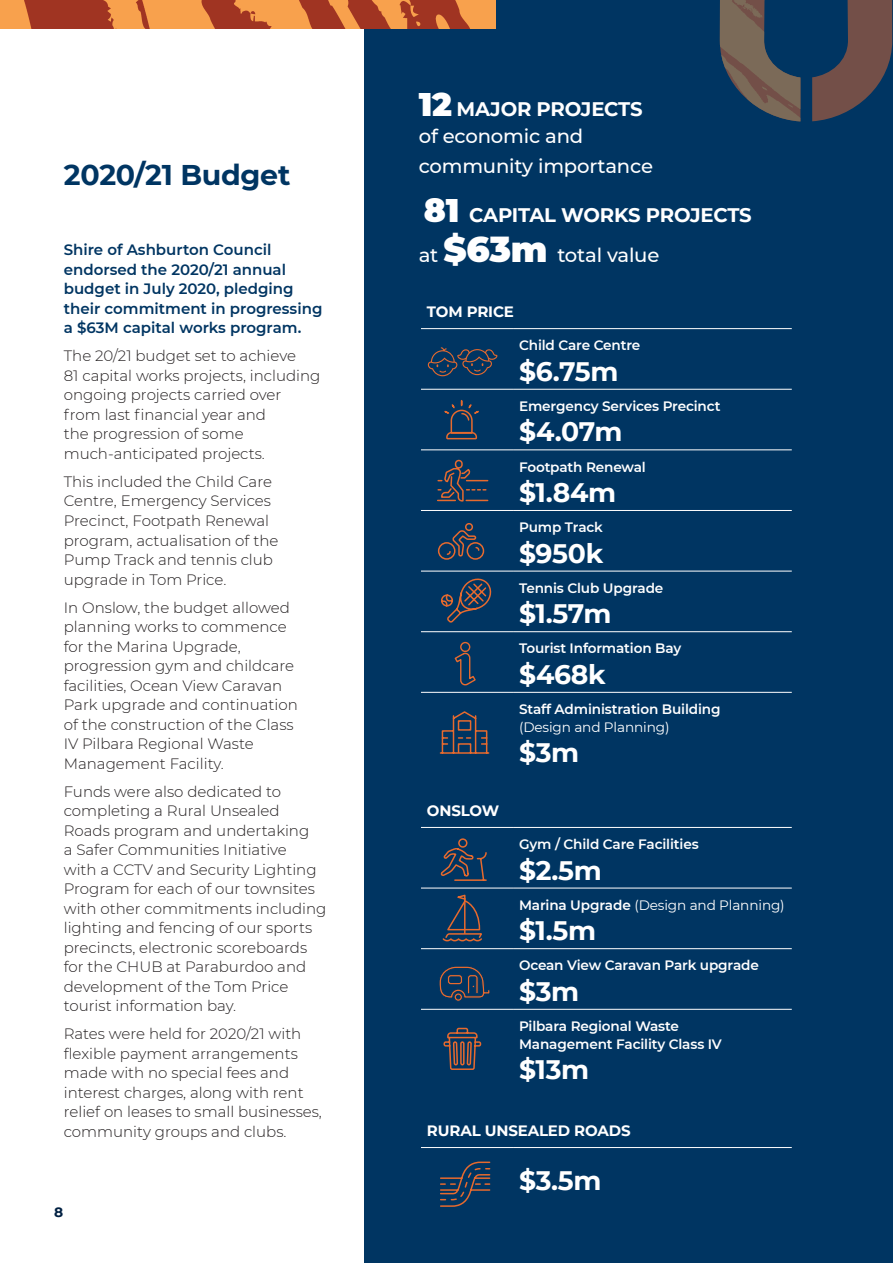
<style>
.page{position:relative;width:893px;height:1263px;background:#fff}
.page>*{position:absolute;margin:0;border:0;box-sizing:border-box;transform-origin:0 0}
.t1{font:700 28.5px "Montserrat";letter-spacing:-.01em;color:#003562}
.Body_Copy{font:700 26.7px "Montserrat";letter-spacing:-.01em;color:#fff}
.Body_Copy-2{font:700 19.65px/27px "Montserrat";letter-spacing:-.01em;color:#fff}
.Body_Copy-3{font:500 19.65px "Montserrat";letter-spacing:-.01em;color:#fff}
.Body_copy{font:300 15px/19.5px "Montserrat";color:#231f20}
.Body_copy-2{font:600 15px/19.5px "Montserrat";color:#003562}
.Body_Copy-4{font:700 15px "Montserrat";letter-spacing:-.01em;color:#fff}
.Body_Copy-5{font:600 13.65px/18px "Montserrat";letter-spacing:-.01em;color:#fff}
.Body_Copy-6{font:13.65px "Montserrat";letter-spacing:-.01em;color:#fff}
.t2{font:700 13.5px "Montserrat";color:#002042}
.s1{font-weight:900;font-size:32.7px}
.s2{font-weight:500}
.s3{font-weight:900;font-size:35.25px}
.s4{font-weight:600}
</style>
<div class="page">
<div style="left:364px;top:0;width:529px;height:1263px;background:#003562"></div>
<hr style="left:421px;top:328px;width:92px;height:1px;background:#fff">
<hr style="left:513px;top:328px;width:279px;height:1px;background:#fff">
<hr style="left:421px;top:389px;width:92px;height:1px;background:#fff">
<hr style="left:513px;top:389px;width:279px;height:1px;background:#fff">
<hr style="left:421px;top:450px;width:92px;height:1px;background:#fff">
<hr style="left:513px;top:450px;width:279px;height:1px;background:#fff">
<hr style="left:421px;top:510px;width:92px;height:1px;background:#fff">
<hr style="left:513px;top:510px;width:279px;height:1px;background:#fff">
<hr style="left:421px;top:571px;width:92px;height:1px;background:#fff">
<hr style="left:513px;top:571px;width:279px;height:1px;background:#fff">
<hr style="left:421px;top:631px;width:92px;height:1px;background:#fff">
<hr style="left:513px;top:631px;width:279px;height:1px;background:#fff">
<hr style="left:421px;top:692px;width:92px;height:1px;background:#fff">
<hr style="left:513px;top:692px;width:279px;height:1px;background:#fff">
<hr style="left:421px;top:827px;width:92px;height:1px;background:#fff">
<hr style="left:513px;top:827px;width:279px;height:1px;background:#fff">
<hr style="left:421px;top:888px;width:92px;height:1px;background:#fff">
<hr style="left:513px;top:888px;width:279px;height:1px;background:#fff">
<hr style="left:421px;top:948px;width:92px;height:1px;background:#fff">
<hr style="left:513px;top:948px;width:279px;height:1px;background:#fff">
<hr style="left:421px;top:1009px;width:92px;height:1px;background:#fff">
<hr style="left:513px;top:1009px;width:279px;height:1px;background:#fff">
<hr style="left:421px;top:1147px;width:92px;height:1px;background:#fff">
<hr style="left:513px;top:1147px;width:279px;height:1px;background:#fff">
<svg style="left:441px;top:578px;width:51px;height:45px"></svg>
<svg style="left:439px;top:711px;width:51px;height:43px"></svg>
<svg style="left:437px;top:459px;width:52px;height:43px"></svg>
<svg style="left:428px;top:347px;width:70px;height:29px"></svg>
<svg style="left:444px;top:400px;width:35px;height:40px"></svg>
<div style="left:460px;top:642px;width:10px;height:10px;border:1px solid #e76a2e;border-radius:50%"></div>
<svg style="left:454px;top:651px;width:22px;height:35px"></svg>
<div style="left:438px;top:542px;width:17px;height:18px;border:2px solid #e76a2e;border-radius:50%"></div>
<div style="left:467px;top:542px;width:17px;height:18px;border:2px solid #e76a2e;border-radius:50%"></div>
<div style="left:465px;top:523px;width:8px;height:8px;border:2px solid #e76a2e;border-radius:50%"></div>
<svg style="left:446px;top:528px;width:34px;height:29px"></svg>
<svg style="left:441px;top:838px;width:46px;height:43px"></svg>
<svg style="left:442px;top:894px;width:40px;height:48px"></svg>
<svg style="left:439px;top:966px;width:51px;height:104px"></svg>
<img style="left:0;top:0;width:495px;height:28px">
<svg style="left:440px;top:1161px;width:51px;height:46px"></svg>
<svg style="left:720px;top:0;width:81px;height:121px"></svg>
<svg style="left:812px;top:0;width:80px;height:121px"></svg>
<h2 class="t1" style="left:64px;top:154px;width:228px">2020/21 Budget</h2>
<p class="Body_copy-2" style="left:64px;top:240px;width:260px">Shire of Ashburton Council endorsed the 2020/21 annual budget in July 2020, pledging their commitment in progressing a $63M capital works program.</p>
<p class="Body_copy" style="left:64px;top:346px;width:258px">The 20/21 budget set to achieve<br>81 capital works projects, including ongoing projects carried over from last financial year and<br>the progression of some much-anticipated projects.</p>
<p class="Body_copy" style="left:64px;top:471px;width:216px">This included the Child Care<br>Centre, Emergency Services<br>Precinct, Footpath Renewal program, actualisation of the<br>Pump Track and tennis club upgrade in Tom Price.</p>
<p class="Body_copy" style="left:64px;top:597px;width:236px">In Onslow, the budget allowed planning works to commence for the Marina Upgrade, progression gym and childcare facilities, Ocean View Caravan<br>Park upgrade and continuation of the construction of the Class<br>IV Pilbara Regional Waste<br>Management Facility.</p>
<p class="Body_copy" style="left:64px;top:781px;width:264px">Funds were also dedicated to completing a Rural Unsealed<br>Roads program and undertaking<br>a Safer Communities Initiative<br>with a CCTV and Security Lighting<br>Program for each of our townsites with other commitments including lighting and fencing of our sports precincts, electronic scoreboards for the CHUB at Paraburdoo and development of the Tom Price tourist information bay.</p>
<p class="Body_copy" style="left:64px;top:1023px;width:260px">Rates were held for 2020/21 with flexible payment arrangements made with no special fees and interest charges, along with rent relief on leases to small businesses, community groups and clubs.</p>
<p class="t2" style="left:54px;top:1203px;width:11px">8</p>
<p class="Body_Copy-2" style="left:419px;top:94px;width:225px"><span class="s1">12</span> MAJOR PROJECTS <span class="s2">of economic and</span></p>
<p class="Body_Copy-3" style="left:419px;top:152px;width:236px">community importance</p>
<p class="Body_Copy-2" style="left:419px;top:195px;width:335px;line-height:39.3px"><span class="s1">81</span> CAPITAL WORKS PROJECTS <span class="s2">at</span> <span class="s3">$63m</span> <span class="s2">total value</span></p>
<p class="Body_Copy-4" style="left:427px;top:301px;width:88px">TOM PRICE</p>
<p class="Body_Copy-4" style="left:427px;top:799px;width:74px">ONSLOW</p>
<p class="Body_Copy-5" style="left:519px;top:336px;width:123px">Child Care Centre</p>
<p class="Body_Copy" style="left:519px;top:352px;width:101px">$6.75m</p>
<p class="Body_Copy-5" style="left:519px;top:396px;width:203px">Emergency Services Precinct</p>
<p class="Body_Copy" style="left:519px;top:413px;width:105px">$4.07m</p>
<p class="Body_Copy-5" style="left:519px;top:457px;width:128px">Footpath Renewal</p>
<p class="Body_Copy" style="left:519px;top:473px;width:99px">$1.84m</p>
<p class="Body_Copy-5" style="left:519px;top:518px;width:85px">Pump Track</p>
<p class="Body_Copy" style="left:519px;top:534px;width:86px">$950k</p>
<p class="Body_Copy-5" style="left:519px;top:578px;width:146px">Tennis Club Upgrade</p>
<p class="Body_Copy" style="left:519px;top:594px;width:94px">$1.57m</p>
<p class="Body_Copy-5" style="left:519px;top:639px;width:164px">Tourist Information Bay</p>
<p class="Body_Copy" style="left:519px;top:655px;width:88px">$468k</p>
<p class="Body_Copy-5" style="left:519px;top:699px;width:203px">Staff Administration Building</p>
<p class="Body_Copy-6" style="left:519px;top:717px;width:152px">(Design and Planning)</p>
<p class="Body_Copy" style="left:519px;top:733px;width:62px">$3m</p>
<p class="Body_Copy-5" style="left:519px;top:835px;width:181px">Gym / Child Care Facilities</p>
<p class="Body_Copy" style="left:519px;top:851px;width:84px">$2.5m</p>
<p class="Body_Copy-6" style="left:519px;top:895px;width:267px"><span class="s4">Marina Upgrade</span> (Design and Planning)</p>
<p class="Body_Copy" style="left:519px;top:911px;width:79px">$1.5m</p>
<p class="Body_Copy-5" style="left:519px;top:956px;width:241px">Ocean View Caravan Park upgrade</p>
<p class="Body_Copy" style="left:519px;top:972px;width:62px">$3m</p>
<p class="Body_Copy-5" style="left:519px;top:1016px;width:204px">Pilbara Regional Waste<br>Management Facility Class IV</p>
<p class="Body_Copy" style="left:519px;top:1051px;width:72px">$13m</p>
<p class="Body_Copy-4" style="left:427px;top:1120px;width:205px">RURAL UNSEALED ROADS</p>
<p class="Body_Copy" style="left:519px;top:1161px;width:84px">$3.5m</p>
</div>
